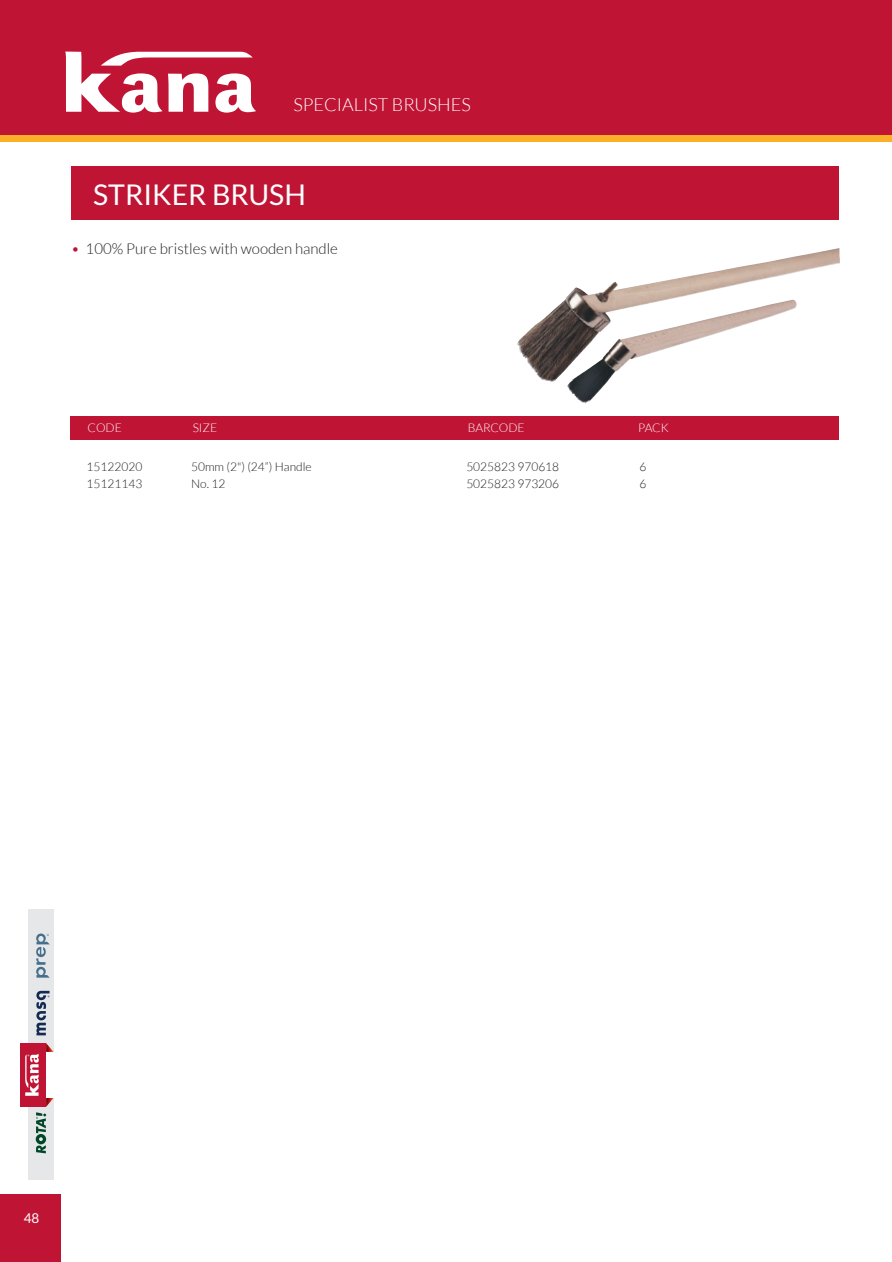
<style>
.page{position:relative;width:892px;height:1262px;background:#fff}
.page>*{position:absolute;margin:0;border:0;box-sizing:border-box;transform-origin:0 0}
.t1{font:28.5px "Lato";color:#fff}
.t2{font:300 18px "Lato";color:#fff}
.t3{font:300 15px "Lato";color:#231f20}
.t4{font:13.5px "Lato";color:#fff}
.t5{font:300 12px "Lato";color:#231f20}
.t6{font:300 12px "Lato";color:#fff}
.s1{color:#c01435}
</style>
<div class="page">
<div style="left:0;top:0;width:891px;height:135px;background:#c01435"></div>
<div style="left:0;top:1193px;width:61px;height:68px;background:#c01435"></div>
<div style="left:0;top:135px;width:891px;height:7px;background:#fbae27"></div>
<svg style="left:65px;top:52px;width:191px;height:61px"></svg>
<div style="left:28px;top:909px;width:25px;height:142px;background:#e6e7e9"></div>
<div style="left:28px;top:1097px;width:25px;height:81px;background:#e6e7e9"></div>
<div style="left:20px;top:1042px;width:26px;height:64px;background:#c01435"></div>
<svg style="left:46px;top:1097px;width:7px;height:9px"></svg>
<svg style="left:46px;top:1043px;width:7px;height:8px"></svg>
<svg style="left:25px;top:1053px;width:14px;height:42px"></svg>
<svg style="left:36px;top:1112px;width:10px;height:40px"></svg>
<svg style="left:36px;top:990px;width:14px;height:45px"></svg>
<svg style="left:36px;top:933px;width:14px;height:44px"></svg>
<img style="left:517px;top:253px;width:298px;height:129px">
<div style="left:71px;top:166px;width:767px;height:54px;background:#c01435"></div>
<div style="left:71px;top:416px;width:767px;height:23px;background:#c01435"></div>
<h2 class="t2" style="left:293px;top:95px;width:179px">SPECIALIST BRUSHES</h2>
<h1 class="t1" style="left:93px;top:179px;width:214px">STRIKER BRUSH</h1>
<p class="t3" style="left:71px;top:240px;width:268px"><span class="s1">•</span> 100% Pure bristles with wooden handle</p>
<p class="t6" style="left:88px;top:421px;width:36px">CODE</p>
<p class="t6" style="left:193px;top:421px;width:26px">SIZE</p>
<p class="t6" style="left:467px;top:421px;width:58px">BARCODE</p>
<p class="t6" style="left:638px;top:421px;width:32px">PACK</p>
<p class="t5" style="left:87px;top:459px;width:57px">15122020</p>
<p class="t5" style="left:191px;top:459px;width:122px">50mm (2") (24”) Handle</p>
<p class="t5" style="left:466px;top:459px;width:94px">5025823 970618</p>
<p class="t5" style="left:639px;top:459px;width:8px">6</p>
<p class="t5" style="left:87px;top:477px;width:57px">15121143</p>
<p class="t5" style="left:191px;top:477px;width:36px">No. 12</p>
<p class="t5" style="left:466px;top:477px;width:94px">5025823 973206</p>
<p class="t5" style="left:639px;top:477px;width:8px">6</p>
<p class="t4" style="left:24px;top:1210px;width:17px">48</p>
</div>
